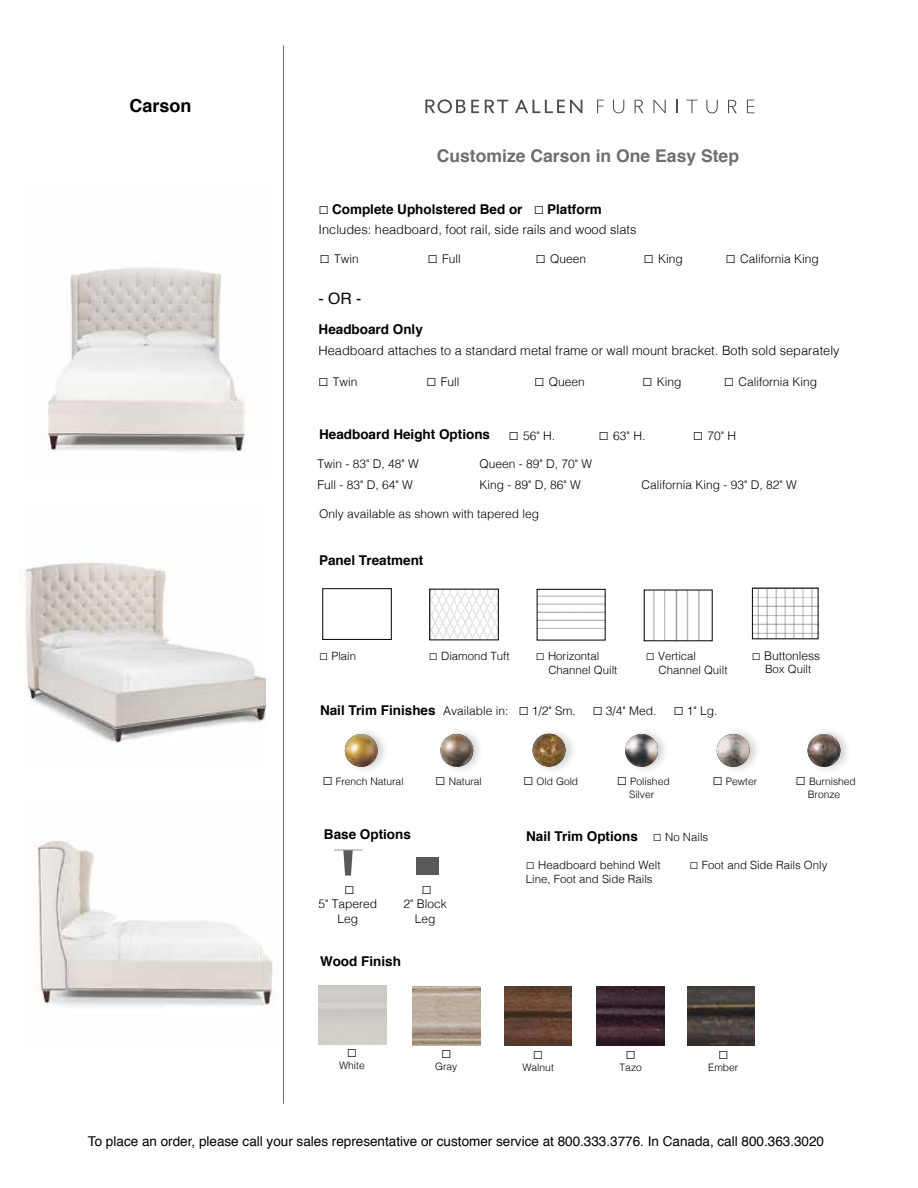
<style>
.page{position:relative;width:918px;height:1188px;background:#fff}
.page>*{position:absolute;margin:0;border:0;box-sizing:border-box;transform-origin:0 0}
.t1{font:700 18px "Helvetica";color:#000}
.t2{font:700 17.55px "Helvetica";color:#6d6e71}
.t3{font:15.6px "Helvetica";color:#000}
.t4{font:700 13.5px "Helvetica";color:#000}
.t5{font:13.5px "Helvetica";color:#000}
.t6{font:300 12.9px "Helvetica";color:#000}
.t7{font:300 12px/14.4px "Helvetica";color:#000;text-align:center}
.t8{font:300 11.4px/13.6px "Helvetica";color:#000}
.t9{font:10.5px "Gill Sans";color:#000}
.t10{font:300 10.2px/12.3px "Helvetica";color:#000;text-align:center}
.s1{font-family:"Gill Sans";font-weight:400;font-size:10.5px}
.s2{font-family:"Gill Sans";font-weight:400;font-size:9px}
.s3{font-weight:700;font-size:13.5px}
.s4{font-weight:300;font-size:11.4px}
</style>
<div class="page">
<img style="left:25px;top:562px;width:240px;height:182px">
<img style="left:47px;top:267px;width:199px;height:185px">
<img style="left:35px;top:800px;width:248px;height:251px">
<hr style="left:283px;top:45px;width:1px;height:1059px;background:#6d6e71">
<svg style="left:515px;top:100px;width:67px;height:13px"></svg>
<svg style="left:485px;top:100px;width:23px;height:13px"></svg>
<svg style="left:425px;top:99px;width:54px;height:14px"></svg>
<svg style="left:597px;top:100px;width:7px;height:13px"></svg>
<svg style="left:613px;top:100px;width:11px;height:13px"></svg>
<svg style="left:653px;top:100px;width:13px;height:13px"></svg>
<svg style="left:676px;top:100px;width:1px;height:13px"></svg>
<svg style="left:686px;top:100px;width:12px;height:13px"></svg>
<svg style="left:706px;top:100px;width:12px;height:13px"></svg>
<svg style="left:747px;top:100px;width:7px;height:13px"></svg>
<svg style="left:728px;top:100px;width:9px;height:13px"></svg>
<svg style="left:635px;top:100px;width:8px;height:13px"></svg>
<div style="left:341px;top:727px;width:49px;height:48px;background:#000;opacity:.2"></div>
<img style="left:345px;top:734px;width:33px;height:33px;border-radius:16px">
<div style="left:437px;top:727px;width:49px;height:48px;background:#000;opacity:.2"></div>
<img style="left:440px;top:734px;width:33px;height:33px;border-radius:16px">
<div style="left:529px;top:726px;width:49px;height:49px;background:#000;opacity:.2"></div>
<img style="left:533px;top:734px;width:32px;height:33px;border-radius:16px">
<div style="left:622px;top:727px;width:48px;height:48px;background:#000;opacity:.2"></div>
<img style="left:625px;top:734px;width:33px;height:33px;border-radius:16px">
<div style="left:713px;top:727px;width:49px;height:48px;background:#000;opacity:.2"></div>
<img style="left:717px;top:734px;width:33px;height:33px;border-radius:16px">
<div style="left:804px;top:727px;width:49px;height:48px;background:#000;opacity:.2"></div>
<img style="left:808px;top:734px;width:32px;height:33px;border-radius:16px">
<img style="left:413px;top:987px;width:67px;height:59px">
<img style="left:504px;top:986px;width:68px;height:59px">
<img style="left:597px;top:986px;width:68px;height:59px">
<img style="left:687px;top:986px;width:68px;height:59px">
<img style="left:432px;top:591px;width:65px;height:47px">
<img style="left:754px;top:590px;width:62px;height:47px">
<svg style="left:334px;top:850px;width:28px;height:26px"></svg>
<div style="left:416px;top:857px;width:23px;height:17px;background:#58595b"></div>
<div style="left:323px;top:588px;width:69px;height:52px;border:1px solid #000"></div>
<img style="left:653px;top:592px;width:47px;height:47px">
<h1 class="t1" style="left:129px;top:91px;width:64px">Carson</h1>
<h2 class="t2" style="left:437px;top:142px;width:304px">Customize Carson in One Easy Step</h2>
<p class="t4" style="left:319px;top:198px;width:285px"><span class="s1">◻</span> Complete Upholstered Bed or <span class="s1">◻</span> Platform</p>
<p class="t6" style="left:319px;top:218px;width:319px">Includes: headboard, foot rail, side rails and wood slats</p>
<p class="t7" style="left:320px;top:251px;width:41px"><span class="s1">◻</span> Twin</p>
<p class="t7" style="left:428px;top:251px;width:35px"><span class="s1">◻</span> Full</p>
<p class="t7" style="left:536px;top:251px;width:52px"><span class="s1">◻</span> Queen</p>
<p class="t7" style="left:644px;top:251px;width:41px"><span class="s1">◻</span> King</p>
<p class="t7" style="left:725px;top:251px;width:95px"><span class="s1">◻</span> California King</p>
<h3 class="t3" style="left:319px;top:286px;width:44px">- OR -</h3>
<p class="t4" style="left:319px;top:318px;width:106px">Headboard Only</p>
<p class="t6" style="left:319px;top:339px;width:523px">Headboard attaches to a standard metal frame or wall mount bracket. Both sold separately</p>
<p class="t7" style="left:318px;top:373px;width:41px"><span class="s1">◻</span> Twin</p>
<p class="t7" style="left:426px;top:373px;width:35px"><span class="s1">◻</span> Full</p>
<p class="t7" style="left:534px;top:373px;width:52px"><span class="s1">◻</span> Queen</p>
<p class="t7" style="left:642px;top:373px;width:41px"><span class="s1">◻</span> King</p>
<p class="t7" style="left:724px;top:373px;width:95px"><span class="s1">◻</span> California King</p>
<p class="t4" style="left:319px;top:423px;width:173px">Headboard Height Options</p>
<p class="t7" style="left:318px;top:456px;width:103px">Twin - 83" D, 48" W</p>
<p class="t7" style="left:480px;top:456px;width:114px">Queen - 89" D, 70" W</p>
<p class="t7" style="left:318px;top:477px;width:97px">Full - 83" D, 64" W</p>
<p class="t7" style="left:480px;top:477px;width:103px">King - 89" D, 86" W</p>
<p class="t7" style="left:642px;top:477px;width:157px">California King - 93" D, 82" W</p>
<p class="t7" style="left:319px;top:506px;width:222px">Only available as shown with tapered leg</p>
<p class="t7" style="left:508px;top:428px;width:48px"><span class="s1">◻</span> 56" H.</p>
<p class="t7" style="left:599px;top:428px;width:48px"><span class="s1">◻</span> 63" H.</p>
<p class="t7" style="left:693px;top:428px;width:45px"><span class="s1">◻</span> 70" H</p>
<p class="t4" style="left:319px;top:549px;width:106px">Panel Treatment</p>
<p class="t8" style="left:429px;top:648px;width:82px"><span class="s2">◻</span> Diamond Tuft</p>
<p class="t7" style="left:752px;top:648px;width:70px"><span class="s2">◻</span> Buttonless</p>
<p class="t8" style="left:765px;top:662px;width:48px">Box Quilt</p>
<p class="t8" style="left:319px;top:648px;width:39px"><span class="s2">◻</span> Plain</p>
<p class="t8" style="left:548px;top:648px;width:71px;text-indent:-13px"><span class="s2">◻</span> Horizontal<br>Channel Quilt</p>
<p class="t8" style="left:658px;top:648px;width:71px;text-indent:-13px"><span class="s2">◻</span> Vertical<br>Channel Quilt</p>
<p class="t7" style="left:320px;top:703px;width:257px"><span class="s3">Nail Trim Finishes</span> Available in: <span class="s1">◻</span> 1/2" Sm.</p>
<p class="t7" style="left:593px;top:703px;width:66px"><span class="s1">◻</span> 3/4" Med.</p>
<p class="t7" style="left:673px;top:703px;width:46px"><span class="s1">◻</span> 1" Lg.</p>
<p class="t10" style="left:322px;top:775px;width:83px"><span class="s1">◻</span> French Natural</p>
<p class="t10" style="left:435px;top:775px;width:48px"><span class="s1">◻</span> Natural</p>
<p class="t10" style="left:523px;top:775px;width:57px"><span class="s1">◻</span> Old Gold</p>
<p class="t10" style="left:617px;top:775px;width:54px"><span class="s1">◻</span> Polished<br>Silver</p>
<p class="t10" style="left:713px;top:775px;width:46px"><span class="s1">◻</span> Pewter</p>
<p class="t10" style="left:796px;top:775px;width:62px"><span class="s1">◻</span> Burnished<br>Bronze</p>
<p class="t4" style="left:324px;top:824px;width:89px">Base Options</p>
<p class="t9" style="left:344px;top:884px;width:12px">◻</p>
<p class="t7" style="left:318px;top:896px;width:60px">5" Tapered<br>Leg</p>
<p class="t9" style="left:422px;top:884px;width:12px">◻</p>
<p class="t7" style="left:403px;top:896px;width:45px">2" Block<br>Leg</p>
<p class="t4" style="left:320px;top:950px;width:82px">Wood Finish</p>
<p class="t9" style="left:347px;top:1047px;width:12px">◻</p>
<p class="t10" style="left:339px;top:1059px;width:27px">White</p>
<p class="t9" style="left:441px;top:1048px;width:12px">◻</p>
<p class="t10" style="left:435px;top:1060px;width:24px">Gray</p>
<p class="t4" style="left:526px;top:825px;width:184px">Nail Trim Options <span class="s2">◻</span> <span class="s4">No Nails</span></p>
<p class="t8" style="left:526px;top:857px;width:136px"><span class="s2">◻</span> Headboard behind Welt<br>Line, Foot and Side Rails</p>
<p class="t8" style="left:690px;top:857px;width:139px"><span class="s2">◻</span> Foot and Side Rails Only</p>
<p class="t9" style="left:533px;top:1049px;width:12px">◻</p>
<p class="t10" style="left:522px;top:1060px;width:33px">Walnut</p>
<p class="t9" style="left:625px;top:1049px;width:12px">◻</p>
<p class="t10" style="left:620px;top:1060px;width:24px">Tazo</p>
<p class="t9" style="left:718px;top:1049px;width:12px">◻</p>
<p class="t10" style="left:708px;top:1060px;width:32px">Ember</p>
<p class="t5" style="left:88px;top:1131px;width:738px">To place an order, please call your sales representative or customer service at 800.333.3776. In Canada, call 800.363.3020</p>
</div>
